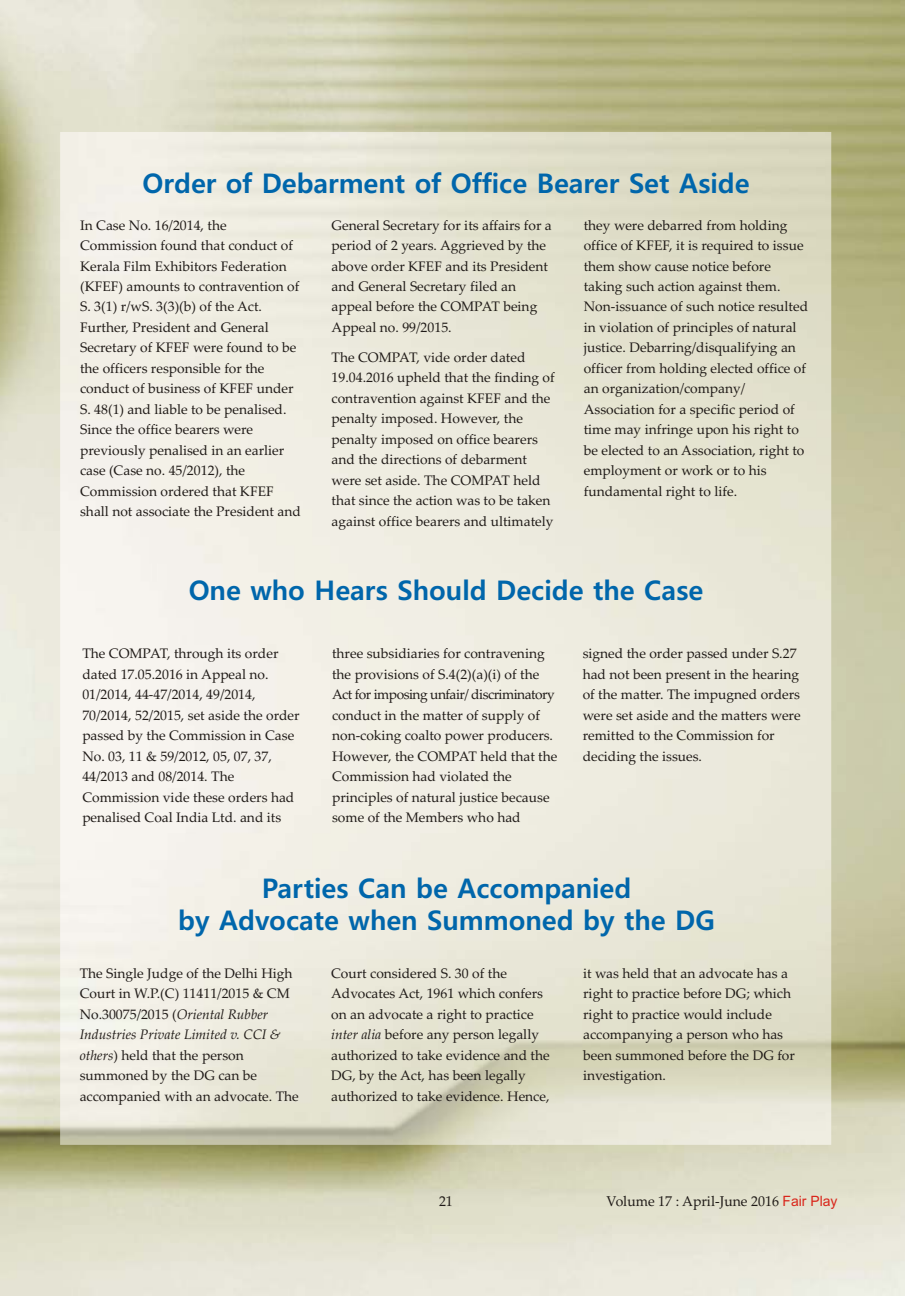
<style>
.page{position:relative;width:905px;height:1296px;background:#fff}
.page>*{position:absolute;margin:0;border:0;box-sizing:border-box;transform-origin:0 0}
.t1{font:700 27px/32.2px "Malgun Gothic";color:#0066ab;text-align:center}
.t2{font:14.25px "Palatino Linotype";color:#1f1a17}
.t3{font:13.8px/20.5px "Palatino Linotype";color:#1f1a17}
.s1{font-style:italic}
.s2{font-family:"Arial";color:#d9261c}
</style>
<div class="page">
<img style="left:0;top:0;width:904px;height:1296px">
<img style="left:60px;top:132px;width:771px;height:1013px">
<h1 class="t1" style="left:143px;top:169px;width:608px">Order of Debarment of Office Bearer Set Aside</h1>
<p class="t3" style="left:80px;top:216px;width:222px">In Case No. 16/2014, the<br>Commission found that conduct of<br>Kerala Film Exhibitors Federation (KFEF) amounts to contravention of<br>S. 3(1) r/wS. 3(3)(b) of the Act.<br>Further, President and General<br>Secretary of KFEF were found to be the officers responsible for the conduct of business of KFEF under<br>S. 48(1) and liable to be penalised.<br>Since the office bearers were previously penalised in an earlier case (Case no. 45/2012), the<br>Commission ordered that KFEF shall not associate the President and</p>
<p class="t3" style="left:331px;top:216px;width:222px">General Secretary for its affairs for a period of 2 years. Aggrieved by the above order KFEF and its President and General Secretary filed an appeal before the COMPAT being<br>Appeal no. 99/2015.</p>
<p class="t3" style="left:331px;top:348px;width:225px">The COMPAT, vide order dated 19.04.2016 upheld that the finding of contravention against KFEF and the penalty imposed. However, the penalty imposed on office bearers and the directions of debarment were set aside. The COMPAT held that since the action was to be taken against office bearers and ultimately</p>
<p class="t3" style="left:583px;top:216px;width:226px">they were debarred from holding office of KFEF, it is required to issue them show cause notice before taking such action against them.<br>Non-issuance of such notice resulted in violation of principles of natural justice. Debarring/disqualifying an officer from holding elected office of an organization/company/ Association for a specific period of time may infringe upon his right to be elected to an Association, right to employment or work or to his fundamental right to life.</p>
<h1 class="t1" style="left:189px;top:576px;width:516px">One who Hears Should Decide the Case</h1>
<p class="t3" style="left:82px;top:645px;width:219px">The COMPAT, through its order dated 17.05.2016 in Appeal no.<br>01/2014, 44-47/2014, 49/2014,<br>70/2014, 52/2015, set aside the order passed by the Commission in Case<br>No. 03, 11 &amp; 59/2012, 05, 07, 37,<br>44/2013 and 08/2014. The<br>Commission vide these orders had penalised Coal India Ltd. and its</p>
<p class="t3" style="left:332px;top:645px;width:227px">three subsidiaries for contravening the provisions of S.4(2)(a)(i) of the Act for imposing unfair/ discriminatory conduct in the matter of supply of non-coking coalto power producers.<br>However, the COMPAT held that the Commission had violated the principles of natural justice because some of the Members who had</p>
<p class="t3" style="left:582px;top:645px;width:219px">signed the order passed under S.27 had not been present in the hearing of the matter. The impugned orders were set aside and the matters were remitted to the Commission for deciding the issues.</p>
<h1 class="t1" style="left:178px;top:873px;width:538px">Parties Can be Accompanied<br>by Advocate when Summoned by the DG</h1>
<p class="t3" style="left:80px;top:965px;width:221px">The Single Judge of the Delhi High<br>Court in W.P.(C) 11411/2015 &amp; CM<br>No.30075/2015 (<span class="s1">Oriental Rubber<br>Industries Private Limited v. CCI &amp; others</span>) held that the person summoned by the DG can be accompanied with an advocate. The</p>
<p class="t3" style="left:331px;top:965px;width:220px">Court considered S. 30 of the Advocates Act, 1961 which confers on an advocate a right to practice <span class="s1">inter alia</span> before any person legally authorized to take evidence and the DG, by the Act, has been legally authorized to take evidence. Hence,</p>
<p class="t3" style="left:583px;top:965px;width:213px">it was held that an advocate has a right to practice before DG; which right to practice would include accompanying a person who has been summoned before the DG for investigation.</p>
<p class="t2" style="left:439px;top:1196px;width:15px">21</p>
<p class="t2" style="left:606px;top:1196px;width:232px">Volume 17 : April-June 2016 <span class="s2">Fair Play</span></p>
</div>
